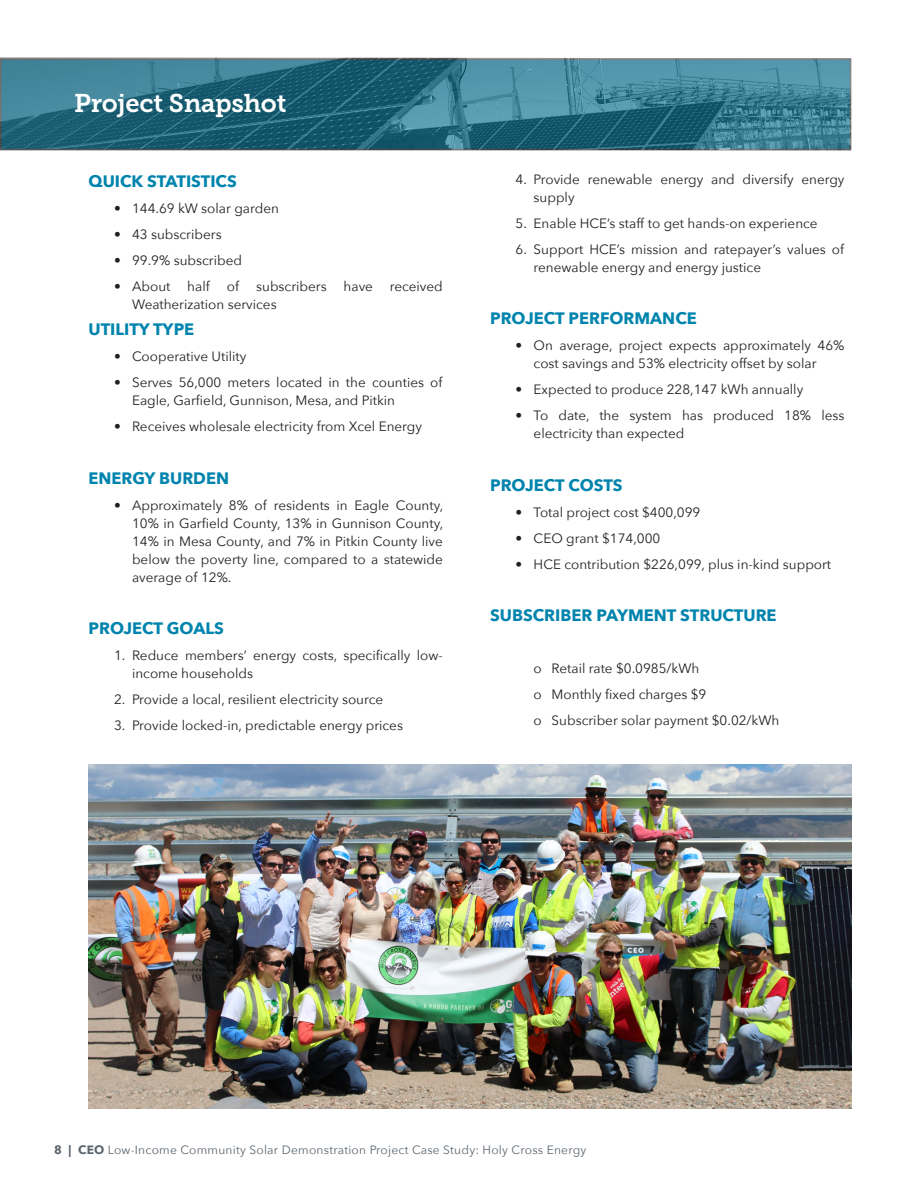
<style>
.page{position:relative;width:918px;height:1188px;background:#fff}
.page>*{position:absolute;margin:0;border:0;box-sizing:border-box;transform-origin:0 0}
.CEO_Chapter_Title{font:25.5px "Museo Slab 700";letter-spacing:-.01em;color:#fff}
.CEO_Main_Subhead{font:700 16.5px "Avenir Next";color:#0084ad}
.CEO_Main_Bulleted_Te{font:13.5px/18px "Avenir Next";color:#231f20}
.CEO_Secondary_Bullet{font:13.5px "Avenir Next";color:#231f20}
.t1{font:12px "Avenir Next";letter-spacing:.02em;color:#5c666f}
.s1{font-weight:700}
</style>
<div class="page">
<img style="left:0;top:57px;width:851px;height:93px">
<img style="left:89px;top:764px;width:762px;height:344px">
<hr style="left:917px;top:0;width:1px;height:1188px;background:#0084ad">
<p class="CEO_Chapter_Title" style="left:74px;top:89px;width:214px">Project Snapshot</p>
<p class="CEO_Main_Subhead" style="left:89px;top:167px;width:150px">QUICK STATISTICS</p>
<p class="CEO_Main_Bulleted_Te" style="left:114px;top:198px;width:166px">• 144.69 kW solar garden</p>
<p class="CEO_Main_Bulleted_Te" style="left:114px;top:225px;width:109px">• 43 subscribers</p>
<p class="CEO_Main_Bulleted_Te" style="left:114px;top:251px;width:129px">• 99.9% subscribed</p>
<p class="CEO_Main_Bulleted_Te" style="left:114px;top:277px;width:97px">• About half</p>
<p class="CEO_Main_Bulleted_Te" style="left:227px;top:277px;width:14px">of</p>
<p class="CEO_Main_Bulleted_Te" style="left:132px;top:277px;width:312px;text-indent:124px">subscribers have received<br>Weatherization services</p>
<p class="CEO_Main_Subhead" style="left:89px;top:315px;width:107px">UTILITY TYPE</p>
<p class="CEO_Main_Bulleted_Te" style="left:114px;top:347px;width:134px">• Cooperative Utility</p>
<p class="CEO_Main_Bulleted_Te" style="left:132px;top:373px;width:312px;text-indent:-18px">• Serves 56,000 meters located in the counties of<br>Eagle, Garfield, Gunnison, Mesa, and Pitkin</p>
<p class="CEO_Main_Bulleted_Te" style="left:114px;top:417px;width:309px">• Receives wholesale electricity from Xcel Energy</p>
<p class="CEO_Main_Subhead" style="left:89px;top:464px;width:142px">ENERGY BURDEN</p>
<p class="CEO_Main_Bulleted_Te" style="left:132px;top:495px;width:313px;text-align:justify;text-indent:-18px">• Approximately 8% of residents in Eagle County, 10% in Garfield County, 13% in Gunnison County, 14% in Mesa County, and 7% in Pitkin County live below the poverty line, compared to a statewide average of 12%.</p>
<p class="CEO_Main_Subhead" style="left:89px;top:614px;width:137px">PROJECT GOALS</p>
<p class="CEO_Main_Bulleted_Te" style="left:132px;top:646px;width:312px;text-indent:-18px">1. Reduce members’ energy costs, specifically low&shy;income households</p>
<p class="CEO_Main_Bulleted_Te" style="left:114px;top:690px;width:271px">2. Provide a local, resilient electricity source</p>
<p class="CEO_Main_Bulleted_Te" style="left:114px;top:716px;width:290px">3. Provide locked-in, predictable energy prices</p>
<p class="CEO_Main_Bulleted_Te" style="left:534px;top:169px;width:312px;text-indent:-18px">4. Provide renewable energy and diversify energy supply</p>
<p class="CEO_Main_Bulleted_Te" style="left:516px;top:213px;width:304px">5. Enable HCE’s staff to get hands-on experience</p>
<p class="CEO_Main_Bulleted_Te" style="left:534px;top:240px;width:312px;text-indent:-18px">6. Support HCE’s mission and ratepayer’s values of renewable energy and energy justice</p>
<p class="CEO_Main_Subhead" style="left:490px;top:304px;width:208px">PROJECT PERFORMANCE</p>
<p class="CEO_Main_Bulleted_Te" style="left:534px;top:336px;width:312px;text-indent:-18px">• On average, project expects approximately 46% cost savings and 53% electricity offset by solar</p>
<p class="CEO_Main_Bulleted_Te" style="left:516px;top:380px;width:289px">• Expected to produce 228,147 kWh annually</p>
<p class="CEO_Main_Bulleted_Te" style="left:534px;top:406px;width:312px;text-indent:-18px">• To date, the system has produced 18% less electricity than expected</p>
<p class="CEO_Main_Subhead" style="left:490px;top:470px;width:134px">PROJECT COSTS</p>
<p class="CEO_Main_Bulleted_Te" style="left:516px;top:502px;width:186px">• Total project cost $400,099</p>
<p class="CEO_Main_Bulleted_Te" style="left:516px;top:528px;width:146px">• CEO grant $174,000</p>
<p class="CEO_Main_Bulleted_Te" style="left:516px;top:555px;width:317px">• HCE contribution $226,099, plus in-kind support</p>
<p class="CEO_Main_Subhead" style="left:490px;top:601px;width:288px">SUBSCRIBER PAYMENT STRUCTURE</p>
<p class="CEO_Secondary_Bullet" style="left:534px;top:657px;width:167px">o Retail rate $0.0985/kWh</p>
<p class="CEO_Secondary_Bullet" style="left:534px;top:683px;width:174px">o Monthly fixed charges $9</p>
<p class="CEO_Secondary_Bullet" style="left:534px;top:709px;width:247px">o Subscriber solar payment $0.02/kWh</p>
<p class="t1" style="left:54px;top:1139px;width:534px"><span class="s1">8 | CEO</span> Low-Income Community Solar Demonstration Project Case Study: Holy Cross Energy</p>
</div>
